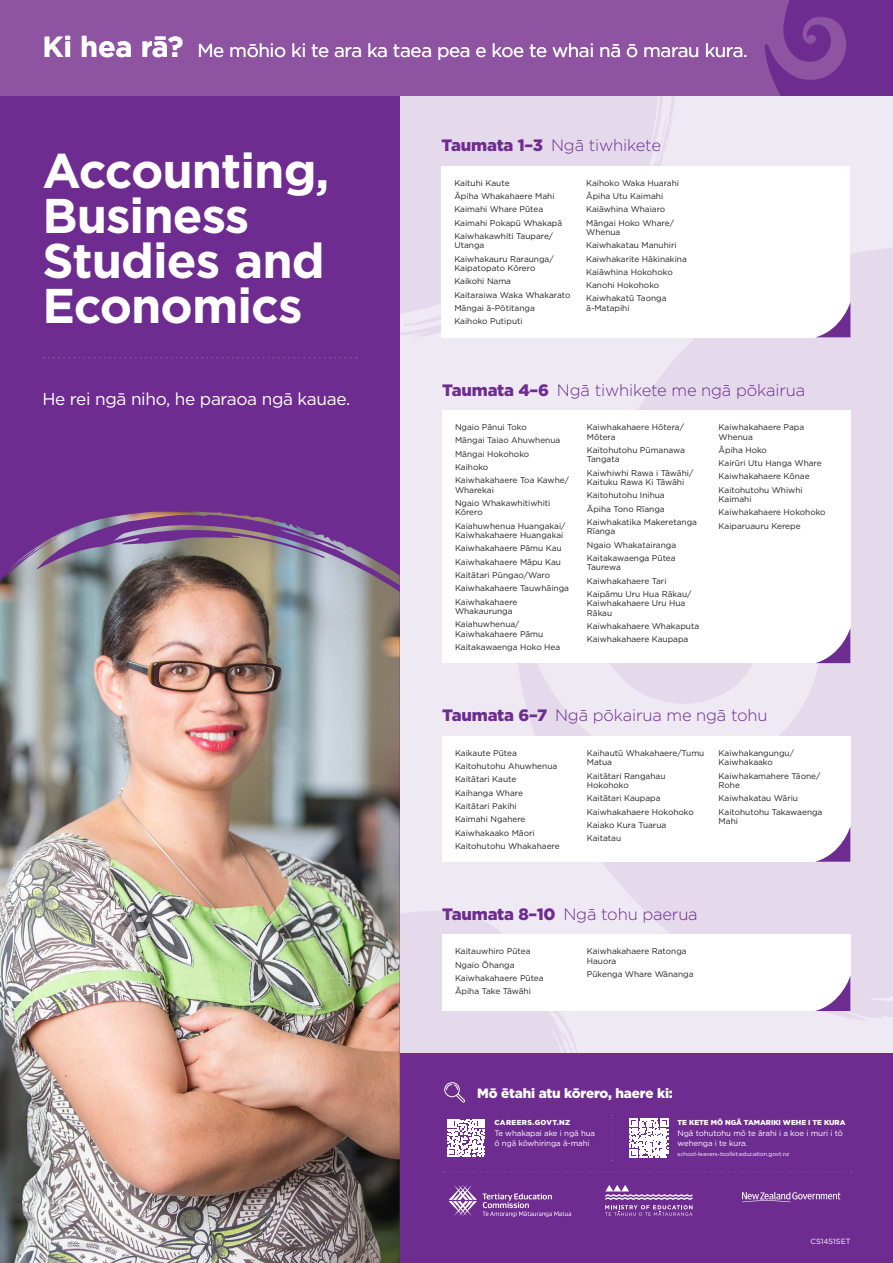
<style>
.page{position:relative;width:893px;height:1263px;background:#efe9f3}
.page>*{position:absolute;margin:0;border:0;box-sizing:border-box;transform-origin:0 0}
.t1{font:700 48.75px/45px "Gotham";letter-spacing:-.02em;color:#fff}
.where_to{font:18.75px "Gotham";letter-spacing:-.02em;color:#fff}
.Whakatauki_Small_Mao{font:17.25px "Gotham";letter-spacing:-.02em;color:#fff}
.t2{font:300 16.5px "Gotham";letter-spacing:-.01em;color:#6e2c91}
.t3{font:900 13.5px "Gotham";letter-spacing:-.01em;color:#fff}
.Small_body{font:8.32px/9.4px "Gotham";color:#231f20}
.t4{font:7.95px/10.1px "Gotham";letter-spacing:-.01em;color:#fff}
.t5{font:7.5px "Gotham";color:#fff}
.t6{font:900 7.2px "Gotham";color:#fff}
.t7{font:900 7.2px "Gotham";letter-spacing:.05em;color:#fff}
.t8{font:5.78px "Gotham";letter-spacing:-.01em;color:#fff}
.s1{font-weight:700;font-size:28.95px}
.s2{font-weight:900}
</style>
<div class="page">
<svg style="left:400px;top:911px;width:184px;height:143px;fill:#e5daeb"></svg>
<div style="left:400px;top:96px;width:275px;height:242px;background:#e5daeb"></div>
<svg style="left:517px;top:248px;width:376px;height:773px;fill:#e5daeb"></svg>
<div style="left:0;top:1054px;width:893px;height:209px;background:#6e2c91"></div>
<div style="left:0;top:0;width:400px;height:1263px;background:#6e2c91"></div>
<div style="left:0;top:0;width:893px;height:96px;background:#8e54a2"></div>
<svg style="left:765px;top:0;width:128px;height:96px"></svg>
<img style="left:0;top:512px;width:400px;height:751px">
<svg style="left:605px;top:1185px;width:87px;height:31px"></svg>
<img style="left:448px;top:1185px;width:124px;height:33px">
<svg style="left:742px;top:1192px;width:98px;height:10px"></svg>
<svg style="left:630px;top:1119px;width:38px;height:38px"></svg>
<svg style="left:447px;top:1119px;width:38px;height:38px"></svg>
<svg style="left:444px;top:1082px;width:21px;height:20px"></svg>
<svg style="left:443px;top:1171px;width:408px;height:2px"></svg>
<svg style="left:611px;top:1115px;width:2px;height:46px"></svg>
<div style="left:442px;top:166px;width:408px;height:171px;background:#fff"></div>
<div style="left:442px;top:411px;width:408px;height:252px;background:#fff"></div>
<div style="left:442px;top:736px;width:408px;height:126px;background:#fff"></div>
<div style="left:442px;top:935px;width:408px;height:76px;background:#fff"></div>
<svg style="left:44px;top:357px;width:313px;height:1px"></svg>
<svg style="left:817px;top:303px;width:33px;height:34px"></svg>
<svg style="left:816px;top:629px;width:34px;height:34px"></svg>
<svg style="left:815px;top:828px;width:35px;height:34px"></svg>
<svg style="left:815px;top:977px;width:35px;height:34px"></svg>
<p class="where_to" style="left:43px;top:39px;width:707px"><span class="s1">Ki hea rā?</span> Me mōhio ki te ara ka taea pea e koe te whai nā ō marau kura.</p>
<p class="t1" style="left:43px;top:148px;width:289px">Accounting,<br>Business<br>Studies and<br>Economics</p>
<p class="Whakatauki_Small_Mao" style="left:43px;top:388px;width:309px">He rei ngā niho, he paraoa ngā kauae.</p>
<h1 class="t2" style="left:442px;top:135px;width:221px"><span class="s2">Taumata 1–3</span> Ngā tiwhikete</h1>
<p class="Small_body" style="left:454px;top:178px;width:57px">Kaituhi Kaute</p>
<p class="Small_body" style="left:454px;top:191px;width:102px">Āpiha Whakahaere Mahi</p>
<p class="Small_body" style="left:454px;top:204px;width:90px">Kaimahi Whare Pūtea</p>
<p class="Small_body" style="left:454px;top:218px;width:109px">Kaimahi Pokapū Whakapā</p>
<p class="Small_body" style="left:454px;top:231px;width:100px">Kaiwhakawhiti Taupare/<br>Utanga</p>
<p class="Small_body" style="left:454px;top:254px;width:101px">Kaiwhakauru Raraunga/<br>Kaipatopato Kōrero</p>
<p class="Small_body" style="left:454px;top:276px;width:58px">Kaikohi Nama</p>
<p class="Small_body" style="left:454px;top:290px;width:118px">Kaitaraiwa Waka Whakarato</p>
<p class="Small_body" style="left:454px;top:303px;width:82px">Māngai ā-Pōtitanga</p>
<p class="Small_body" style="left:454px;top:316px;width:70px">Kaihoko Putiputi</p>
<p class="Small_body" style="left:586px;top:178px;width:94px">Kaihoko Waka Huarahi</p>
<p class="Small_body" style="left:586px;top:191px;width:78px">Āpiha Utu Kaimahi</p>
<p class="Small_body" style="left:586px;top:204px;width:81px">Kaiāwhina Whaiaro</p>
<p class="Small_body" style="left:586px;top:218px;width:89px">Māngai Hoko Whare/<br>Whenua</p>
<p class="Small_body" style="left:586px;top:240px;width:92px">Kaiwhakatau Manuhiri</p>
<p class="Small_body" style="left:586px;top:254px;width:102px">Kaiwhakarite Hākinakina</p>
<p class="Small_body" style="left:586px;top:267px;width:88px">Kaiāwhina Hokohoko</p>
<p class="Small_body" style="left:586px;top:280px;width:75px">Kanohi Hokohoko</p>
<p class="Small_body" style="left:586px;top:294px;width:82px">Kaiwhakatū Taonga ā-Matapihi</p>
<h1 class="t2" style="left:442px;top:379px;width:364px"><span class="s2">Taumata 4–6</span> Ngā tiwhikete me ngā pōkairua</h1>
<p class="Small_body" style="left:455px;top:422px;width:73px">Ngaio Pānui Toko</p>
<p class="Small_body" style="left:455px;top:435px;width:107px">Māngai Taiao Ahuwhenua</p>
<p class="Small_body" style="left:455px;top:449px;width:76px">Māngai Hokohoko</p>
<p class="Small_body" style="left:455px;top:462px;width:35px">Kaihoko</p>
<p class="Small_body" style="left:455px;top:475px;width:116px">Kaiwhakahaere Toa Kawhe/<br>Wharekai</p>
<p class="Small_body" style="left:455px;top:498px;width:97px">Ngaio Whakawhitiwhiti<br>Kōrero</p>
<p class="Small_body" style="left:455px;top:521px;width:112px">Kaiahuwhenua Huangakai/<br>Kaiwhakahaere Huangakai</p>
<p class="Small_body" style="left:455px;top:543px;width:108px">Kaiwhakahaere Pāmu Kau</p>
<p class="Small_body" style="left:455px;top:557px;width:108px">Kaiwhakahaere Māpu Kau</p>
<p class="Small_body" style="left:455px;top:570px;width:97px">Kaitātari Pūngao/Waro</p>
<p class="Small_body" style="left:455px;top:583px;width:116px">Kaiwhakahaere Tauwhāinga</p>
<p class="Small_body" style="left:455px;top:597px;width:64px">Kaiwhakahaere<br>Whakaurunga</p>
<p class="Small_body" style="left:455px;top:619px;width:90px">Kaiahuwhenua/<br>Kaiwhakahaere Pāmu</p>
<p class="Small_body" style="left:455px;top:642px;width:107px">Kaitakawaenga Hoko Hea</p>
<p class="Small_body" style="left:587px;top:422px;width:99px">Kaiwhakahaere Hōtera/<br>Mōtera</p>
<p class="Small_body" style="left:587px;top:445px;width:100px">Kaitohutohu Pūmanawa<br>Tangata</p>
<p class="Small_body" style="left:587px;top:468px;width:108px">Kaiwhiwhi Rawa i Tāwāhi/<br>Kaituku Rawa Ki Tāwāhi</p>
<p class="Small_body" style="left:587px;top:490px;width:79px">Kaitohutohu Inihua</p>
<p class="Small_body" style="left:587px;top:504px;width:79px">Āpiha Tono Rīanga</p>
<p class="Small_body" style="left:587px;top:517px;width:112px">Kaiwhakatika Makeretanga<br>Rīanga</p>
<p class="Small_body" style="left:587px;top:540px;width:91px">Ngaio Whakatairanga</p>
<p class="Small_body" style="left:587px;top:553px;width:90px">Kaitakawaenga Pūtea<br>Taurewa</p>
<p class="Small_body" style="left:587px;top:576px;width:81px">Kaiwhakahaere Tari</p>
<p class="Small_body" style="left:587px;top:589px;width:106px">Kaipāmu Uru Hua Rākau/<br>Kaiwhakahaere Uru Hua<br>Rākau</p>
<p class="Small_body" style="left:587px;top:621px;width:114px">Kaiwhakahaere Whakaputa</p>
<p class="Small_body" style="left:587px;top:634px;width:103px">Kaiwhakahaere Kaupapa</p>
<p class="Small_body" style="left:719px;top:422px;width:87px">Kaiwhakahaere Papa<br>Whenua</p>
<p class="Small_body" style="left:719px;top:445px;width:50px">Āpiha Hoko</p>
<p class="Small_body" style="left:719px;top:458px;width:105px">Kairūri Utu Hanga Whare</p>
<p class="Small_body" style="left:719px;top:471px;width:92px">Kaiwhakahaere Kōnae</p>
<p class="Small_body" style="left:719px;top:485px;width:86px">Kaitohutohu Whiwhi<br>Kaimahi</p>
<p class="Small_body" style="left:719px;top:507px;width:109px">Kaiwhakahaere Hokohoko</p>
<p class="Small_body" style="left:719px;top:521px;width:83px">Kaiparuauru Kerepe</p>
<h1 class="t2" style="left:442px;top:705px;width:327px"><span class="s2">Taumata 6–7</span> Ngā pōkairua me ngā tohu</h1>
<p class="Small_body" style="left:455px;top:748px;width:63px">Kaikaute Pūtea</p>
<p class="Small_body" style="left:455px;top:761px;width:104px">Kaitohutohu Ahuwhenua</p>
<p class="Small_body" style="left:455px;top:775px;width:63px">Kaitātari Kaute</p>
<p class="Small_body" style="left:455px;top:788px;width:70px">Kaihanga Whare</p>
<p class="Small_body" style="left:455px;top:801px;width:63px">Kaitātari Pakihi</p>
<p class="Small_body" style="left:455px;top:814px;width:72px">Kaimahi Ngahere</p>
<p class="Small_body" style="left:455px;top:828px;width:81px">Kaiwhakaako Māori</p>
<p class="Small_body" style="left:455px;top:841px;width:106px">Kaitohutohu Whakahaere</p>
<p class="Small_body" style="left:587px;top:748px;width:119px">Kaihautū Whakahaere/Tumu<br>Matua</p>
<p class="Small_body" style="left:587px;top:771px;width:80px">Kaitātari Rangahau<br>Hokohoko</p>
<p class="Small_body" style="left:587px;top:793px;width:75px">Kaitātari Kaupapa</p>
<p class="Small_body" style="left:587px;top:807px;width:109px">Kaiwhakahaere Hokohoko</p>
<p class="Small_body" style="left:587px;top:820px;width:81px">Kaiako Kura Tuarua</p>
<p class="Small_body" style="left:587px;top:833px;width:36px">Kaitatau</p>
<p class="Small_body" style="left:719px;top:748px;width:77px">Kaiwhakangungu/<br>Kaiwhakaako</p>
<p class="Small_body" style="left:719px;top:771px;width:103px">Kaiwhakamahere Tāone/<br>Rohe</p>
<p class="Small_body" style="left:719px;top:793px;width:81px">Kaiwhakatau Wāriu</p>
<p class="Small_body" style="left:719px;top:807px;width:105px">Kaitohutohu Takawaenga<br>Mahi</p>
<h1 class="t2" style="left:442px;top:904px;width:257px"><span class="s2">Taumata 8–10</span> Ngā tohu paerua</h1>
<p class="Small_body" style="left:455px;top:946px;width:77px">Kaitauwhiro Pūtea</p>
<p class="Small_body" style="left:455px;top:960px;width:61px">Ngaio Ōhanga</p>
<p class="Small_body" style="left:455px;top:973px;width:90px">Kaiwhakahaere Pūtea</p>
<p class="Small_body" style="left:455px;top:986px;width:77px">Āpiha Take Tāwāhi</p>
<p class="Small_body" style="left:587px;top:946px;width:101px">Kaiwhakahaere Ratonga<br>Hauora</p>
<p class="Small_body" style="left:587px;top:969px;width:108px">Pūkenga Whare Wānanga</p>
<h3 class="t3" style="left:477px;top:1083px;width:197px">Mō ētahi atu kōrero, haere ki:</h3>
<p class="t7" style="left:494px;top:1117px;width:78px">CAREERS.GOVT.NZ</p>
<p class="t4" style="left:494px;top:1128px;width:102px">Te whakapai ake i ngā hua ō ngā kōwhiringa ā-mahi</p>
<p class="t6" style="left:677px;top:1117px;width:169px">TE KETE MŌ NGĀ TAMARIKI WEHE I TE KURA</p>
<p class="t4" style="left:677px;top:1128px;width:167px">Ngā tohutohu mō te ārahi i a koe i muri i tō wehenga i te kura.</p>
<p class="t8" style="left:677px;top:1150px;width:113px">school-leavers-toolkit.education.govt.nz</p>
<p class="t5" style="left:810px;top:1237px;width:41px">CS1451SET</p>
</div>
